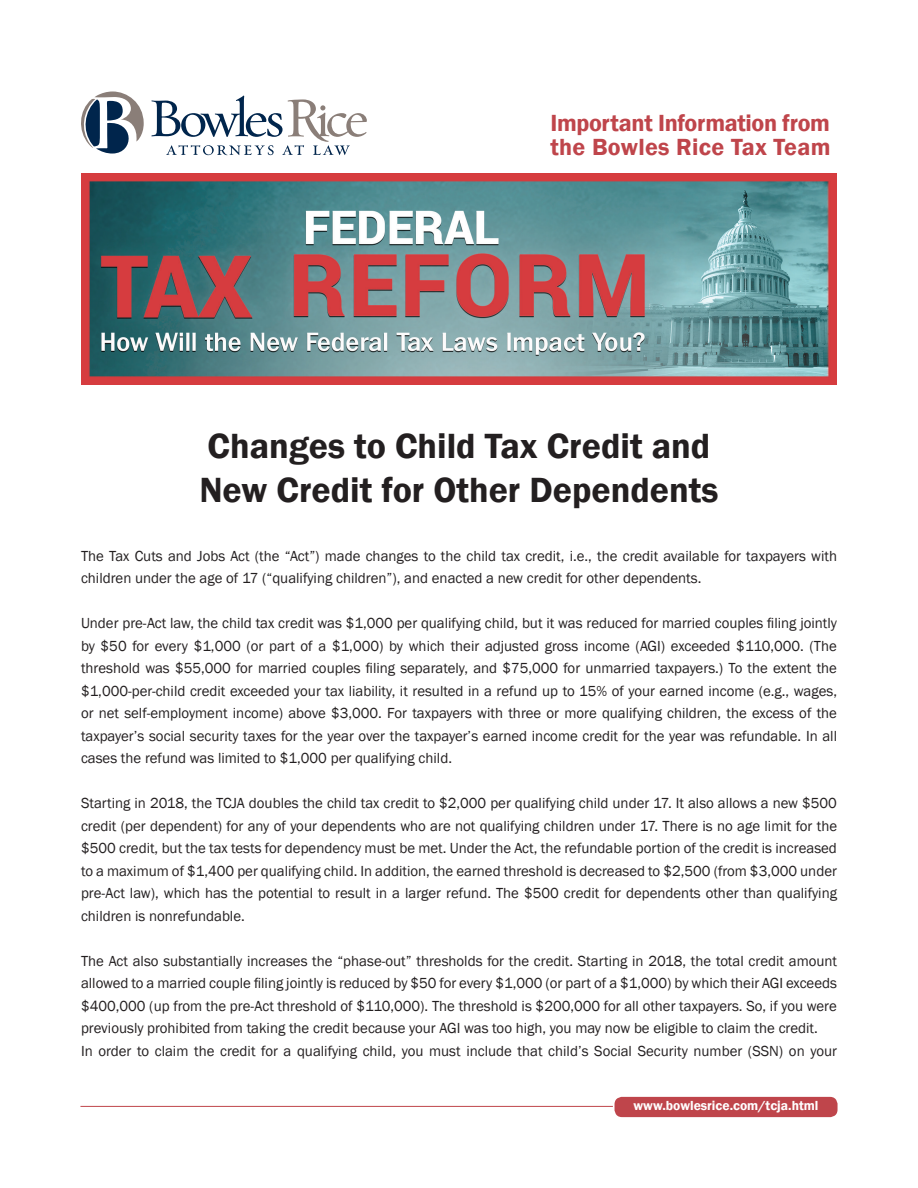
<style>
.page{position:relative;width:918px;height:1188px;background:#fff}
.page>*{position:absolute;margin:0;border:0;box-sizing:border-box;transform-origin:0 0}
.t1{font:600 36px/43.2px "Franklin Gothic";color:#231f20}
.t2{font:600 24px/24px "Franklin Gothic";letter-spacing:-.015em;color:#bf454b}
.t3{font:15px/22.5px "Franklin Gothic";color:#231f20}
.t4{font:600 13.5px "Franklin Gothic";color:#fff}
</style>
<div class="page">
<img style="left:81px;top:173px;width:755px;height:212px">
<svg style="left:81px;top:92px;width:63px;height:62px"></svg>
<svg style="left:151px;top:96px;width:216px;height:59px"></svg>
<div style="left:615px;top:1097px;width:223px;height:20px;background:#bf454b;border-radius:8px"></div>
<hr style="left:80px;top:1106px;width:533px;height:1px;background:#bf454b">
<h2 class="t2" style="left:551px;top:111px;width:282px">Important Information from the Bowles Rice Tax Team</h2>
<h1 class="t1" style="left:199px;top:425px;width:521px">Changes to Child Tax Credit and<br>New Credit for Other Dependents</h1>
<p class="t3" style="left:81px;top:545px;width:758px">The Tax Cuts and Jobs Act (the “Act”) made changes to the child tax credit, i.e., the credit available for taxpayers with children under the age of 17 (“qualifying children”), and enacted a new credit for other dependents.</p>
<p class="t3" style="left:81px;top:612px;width:758px;text-align:justify">Under pre-Act law, the child tax credit was $1,000 per qualifying child, but it was reduced for married couples filing jointly by $50 for every $1,000 (or part of a $1,000) by which their adjusted gross income (AGI) exceeded $110,000. (The threshold was $55,000 for married couples filing separately, and $75,000 for unmarried taxpayers.) To the extent the $1,000-per-child credit exceeded your tax liability, it resulted in a refund up to 15% of your earned income (e.g., wages, or net self-employment income) above $3,000. For taxpayers with three or more qualifying children, the excess of the taxpayer’s social security taxes for the year over the taxpayer’s earned income credit for the year was refundable. In all cases the refund was limited to $1,000 per qualifying child.</p>
<p class="t3" style="left:81px;top:792px;width:758px;text-align:justify">Starting in 2018, the TCJA doubles the child tax credit to $2,000 per qualifying child under 17. It also allows a new $500 credit (per dependent) for any of your dependents who are not qualifying children under 17. There is no age limit for the $500 credit, but the tax tests for dependency must be met. Under the Act, the refundable portion of the credit is increased to a maximum of $1,400 per qualifying child. In addition, the earned threshold is decreased to $2,500 (from $3,000 under pre-Act law), which has the potential to result in a larger refund. The $500 credit for dependents other than qualifying children is nonrefundable.</p>
<p class="t3" style="left:81px;top:950px;width:758px">The Act also substantially increases the “phase-out” thresholds for the credit. Starting in 2018, the total credit amount allowed to a married couple filing jointly is reduced by $50 for every $1,000 (or part of a $1,000) by which their AGI exceeds $400,000 (up from the pre-Act threshold of $110,000). The threshold is $200,000 for all other taxpayers. So, if you were previously prohibited from taking the credit because your AGI was too high, you may now be eligible to claim the credit.<br>In order to claim the credit for a qualifying child, you must include that child’s Social Security number (SSN) on your</p>
<p class="t4" style="left:634px;top:1097px;width:186px">www.bowlesrice.com/tcja.html</p>
</div>
